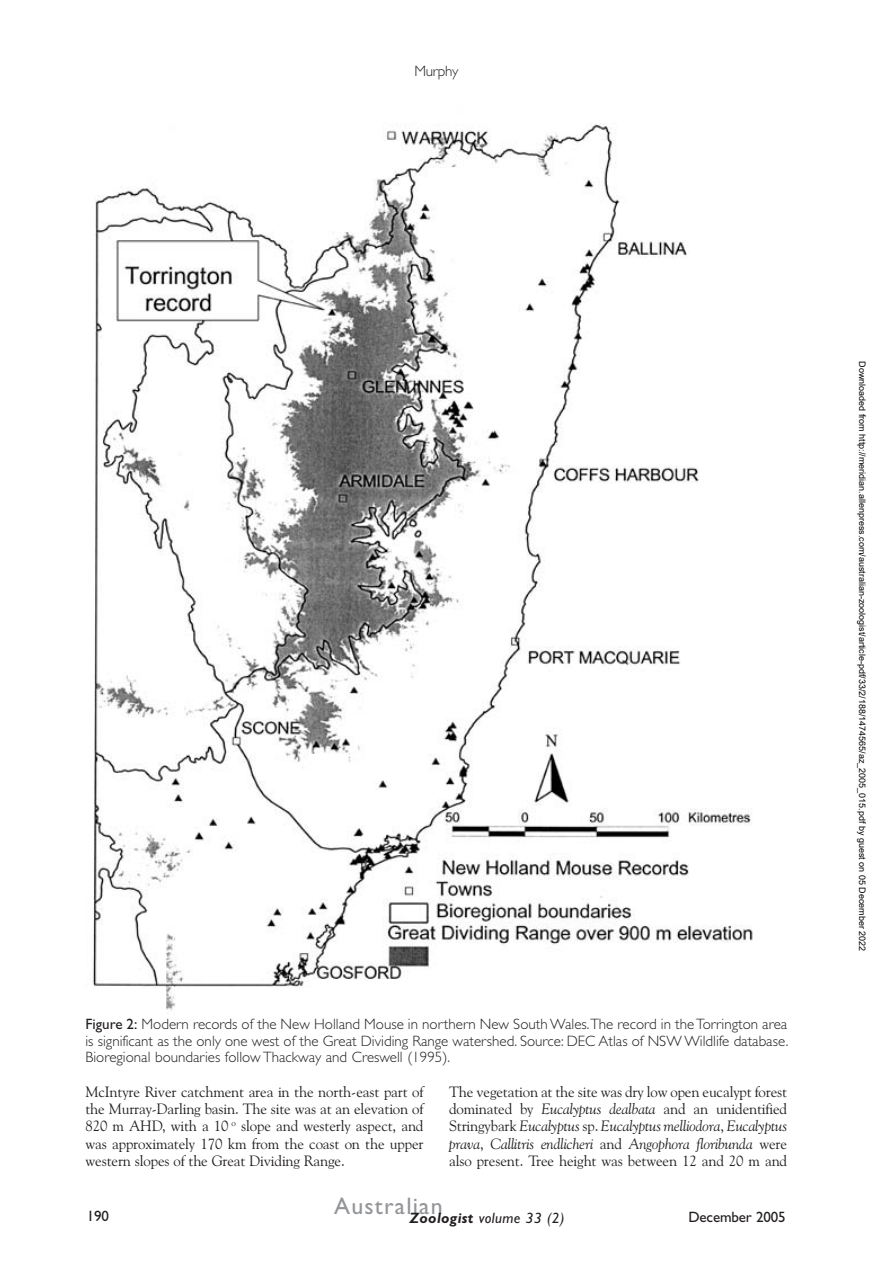
<style>
.page{position:relative;width:894px;height:1264px;background:#fff}
.page>*{position:absolute;margin:0;border:0;box-sizing:border-box;transform-origin:0 0}
.t1{font:24px "Gill Sans";letter-spacing:.05em;color:#939598}
.t2{font:15px/17.2px "Goudy Old Style BT";letter-spacing:-.01em;color:#231f20;text-align:justify}
.Tables___Figs{font:300 15px/16.5px "Gill Sans";color:#231f20;text-align:justify}
.t3{font:italic 15px "Gill Sans";letter-spacing:.025em;color:#231f20}
.t4{font:15px "Gill Sans";letter-spacing:-.01em;color:#231f20}
.t5{font:9px "Arial";color:#000}
.s1{font-weight:400}
.s2{font-style:italic}
.s3{font-weight:700}
</style>
<div class="page">
<img style="left:92px;top:123px;width:661px;height:888px">
<p class="Tables___Figs" style="left:414px;top:63px;width:45px">Murphy</p>
<p class="Tables___Figs" style="left:85px;top:1016px;width:704px"><span class="s1">Figure 2:</span> Modern records of the New Holland Mouse in northern New South Wales.The record in the Torrington area is significant as the only one west of the Great Dividing Range watershed. Source: DEC Atlas of NSW Wildlife database.<br>Bioregional boundaries follow Thackway and Creswell (1995).</p>
<p class="t2" style="left:85px;top:1083px;width:340px">McIntyre River catchment area in the north-east part of the Murray-Darling basin. The site was at an elevation of 820 m AHD, with a 10 <sup>o</sup> slope and westerly aspect, and was approximately 170 km from the coast on the upper western slopes of the Great Dividing Range.</p>
<p class="t2" style="left:449px;top:1083px;width:340px">The vegetation at the site was dry low open eucalypt forest dominated by <span class="s2">Eucalyptus dealbata</span> and an unidentified Stringybark <span class="s2">Eucalyptus</span> sp. <span class="s2">Eucalyptus melliodora</span>, <span class="s2">Eucalyptus prava</span>, <span class="s2">Callitris endlicheri</span> and <span class="s2">Angophora floribunda</span> were also present. Tree height was between 12 and 20 m and</p>
<p class="t4" style="left:87px;top:1207px;width:24px">190</p>
<h1 class="t1" style="left:334px;top:1192px;width:110px">Australian</h1>
<p class="t3" style="left:409px;top:1209px;width:157px"><span class="s3">Zoologist</span> volume 33 (2)</p>
<p class="t4" style="left:688px;top:1208px;width:99px">December 2005</p>
<p class="t5" style="left:865px;top:361px;width:592px;rotate:90deg">Downloaded from http://meridian.allenpress.com/australian-zoologist/article-pdf/33/2/188/1474565/az_2005_015.pdf by guest on 05 December 2022</p>
</div>
